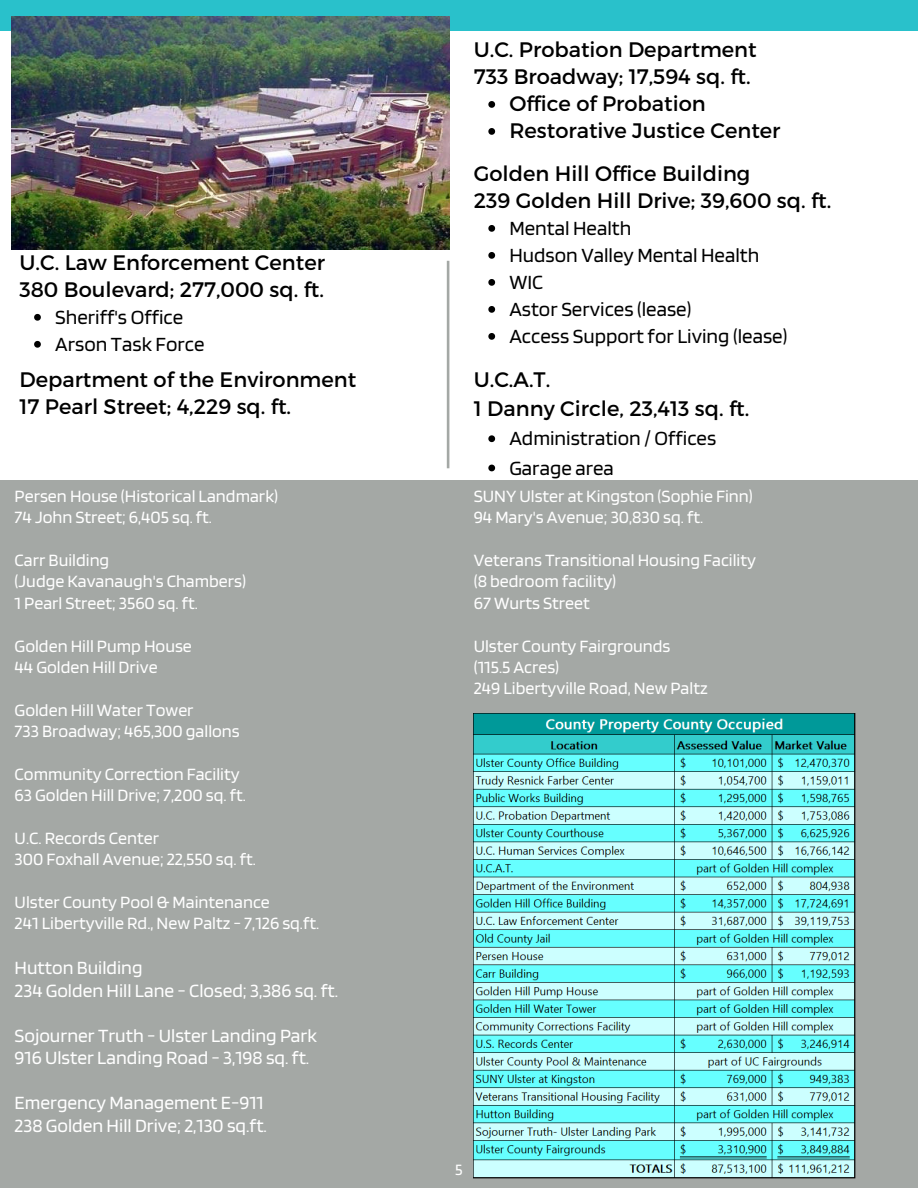
<style>
.page{position:relative;width:918px;height:1188px;background:#fff}
.page>*{position:absolute;margin:0;border:0;box-sizing:border-box;transform-origin:0 0}
.t1{font:21px "Montserrat";color:#000}
.t2{font:21px "Blinker";color:#000}
.t3{font:19.5px "Blinker";color:#fff}
.t4{font:18px "Blinker";color:#fff}
.t5{font:16.5px "Blinker";color:#fff}
</style>
<div class="page">
<svg style="left:447px;top:261px;width:2px;height:207px"></svg>
<div style="left:0;top:0;width:918px;height:31px;background:#29c1cb"></div>
<img style="left:11px;top:17px;width:439px;height:232px">
<div style="left:0;top:480px;width:918px;height:708px;background:#a4a8a5"></div>
<img style="left:474px;top:714px;width:381px;height:464px">
<svg style="left:488px;top:225px;width:7px;height:7px"></svg>
<svg style="left:488px;top:252px;width:7px;height:7px"></svg>
<svg style="left:488px;top:279px;width:7px;height:7px"></svg>
<svg style="left:488px;top:306px;width:7px;height:7px"></svg>
<svg style="left:488px;top:333px;width:7px;height:7px"></svg>
<svg style="left:488px;top:101px;width:7px;height:7px"></svg>
<svg style="left:488px;top:128px;width:7px;height:7px"></svg>
<svg style="left:488px;top:435px;width:7px;height:7px"></svg>
<svg style="left:488px;top:465px;width:7px;height:6px"></svg>
<svg style="left:34px;top:314px;width:7px;height:7px"></svg>
<svg style="left:34px;top:341px;width:7px;height:7px"></svg>
<p class="t1" style="left:19px;top:249px;width:307px">U.C. Law Enforcement Center</p>
<p class="t1" style="left:19px;top:276px;width:306px">380 Boulevard; 277,000 sq. ft.</p>
<p class="t2" style="left:55px;top:304px;width:130px">Sheriff's Office</p>
<p class="t2" style="left:55px;top:331px;width:151px">Arson Task Force</p>
<p class="t1" style="left:19px;top:366px;width:338px">Department of the Environment</p>
<p class="t1" style="left:19px;top:393px;width:273px">17 Pearl Street; 4,229 sq. ft.</p>
<p class="t4" style="left:15px;top:485px;width:265px">Persen House (Historical Landmark)</p>
<p class="t4" style="left:15px;top:506px;width:199px">74 John Street; 6,405 sq. ft.</p>
<p class="t4" style="left:15px;top:549px;width:96px">Carr Building</p>
<p class="t4" style="left:15px;top:570px;width:233px">(Judge Kavanaugh's Chambers)</p>
<p class="t4" style="left:15px;top:592px;width:185px">1 Pearl Street; 3560 sq. ft.</p>
<p class="t4" style="left:15px;top:634px;width:179px">Golden Hill Pump House</p>
<p class="t4" style="left:15px;top:656px;width:144px">44 Golden Hill Drive</p>
<p class="t4" style="left:15px;top:698px;width:181px">Golden Hill Water Tower</p>
<p class="t4" style="left:15px;top:720px;width:227px">733 Broadway; 465,300 gallons</p>
<p class="t4" style="left:15px;top:763px;width:227px">Community Correction Facility</p>
<p class="t4" style="left:15px;top:784px;width:233px">63 Golden Hill Drive; 7,200 sq. ft.</p>
<p class="t4" style="left:15px;top:827px;width:146px">U.C. Records Center</p>
<p class="t4" style="left:15px;top:848px;width:243px">300 Foxhall Avenue; 22,550 sq. ft.</p>
<p class="t4" style="left:15px;top:891px;width:257px">Ulster County Pool &amp; Maintenance</p>
<p class="t4" style="left:15px;top:912px;width:306px">241 Libertyville Rd., New Paltz - 7,126 sq.ft.</p>
<p class="t3" style="left:15px;top:956px;width:129px">Hutton Building</p>
<p class="t3" style="left:15px;top:978px;width:325px">234 Golden Hill Lane - Closed; 3,386 sq. ft.</p>
<p class="t3" style="left:15px;top:1023px;width:304px">Sojourner Truth - Ulster Landing Park</p>
<p class="t3" style="left:15px;top:1046px;width:296px">916 Ulster Landing Road - 3,198 sq. ft.</p>
<p class="t3" style="left:15px;top:1091px;width:250px">Emergency Management E-911</p>
<p class="t3" style="left:15px;top:1113px;width:254px">238 Golden Hill Drive; 2,130 sq.ft.</p>
<p class="t1" style="left:474px;top:36px;width:284px">U.C. Probation Department</p>
<p class="t1" style="left:474px;top:63px;width:279px">733 Broadway; 17,594 sq. ft.</p>
<p class="t1" style="left:509px;top:90px;width:198px">Office of Probation</p>
<p class="t1" style="left:509px;top:117px;width:273px">Restorative Justice Center</p>
<p class="t1" style="left:474px;top:160px;width:278px">Golden Hill Office Building</p>
<p class="t1" style="left:474px;top:187px;width:359px">239 Golden Hill Drive; 39,600 sq. ft.</p>
<p class="t2" style="left:509px;top:215px;width:123px">Mental Health</p>
<p class="t2" style="left:509px;top:242px;width:251px">Hudson Valley Mental Health</p>
<p class="t2" style="left:509px;top:269px;width:35px">WIC</p>
<p class="t2" style="left:509px;top:296px;width:183px">Astor Services (lease)</p>
<p class="t2" style="left:509px;top:323px;width:279px">Access Support for Living (lease)</p>
<p class="t1" style="left:474px;top:366px;width:78px">U.C.A.T.</p>
<p class="t1" style="left:474px;top:395px;width:277px">1 Danny Circle, 23,413 sq. ft.</p>
<p class="t2" style="left:509px;top:425px;width:208px">Administration / Offices</p>
<p class="t2" style="left:509px;top:455px;width:106px">Garage area</p>
<p class="t4" style="left:474px;top:485px;width:281px">SUNY Ulster at Kingston (Sophie Finn)</p>
<p class="t4" style="left:474px;top:506px;width:231px">94 Mary's Avenue; 30,830 sq. ft.</p>
<p class="t4" style="left:474px;top:549px;width:284px">Veterans Transitional Housing Facility</p>
<p class="t4" style="left:474px;top:570px;width:144px">(8 bedroom facility)</p>
<p class="t4" style="left:474px;top:592px;width:118px">67 Wurts Street</p>
<p class="t4" style="left:474px;top:634px;width:198px">Ulster County Fairgrounds</p>
<p class="t4" style="left:474px;top:656px;width:87px">(115.5 Acres)</p>
<p class="t4" style="left:474px;top:677px;width:235px">249 Libertyville Road, New Paltz</p>
<p class="t5" style="left:455px;top:1159px;width:9px">5</p>
</div>
